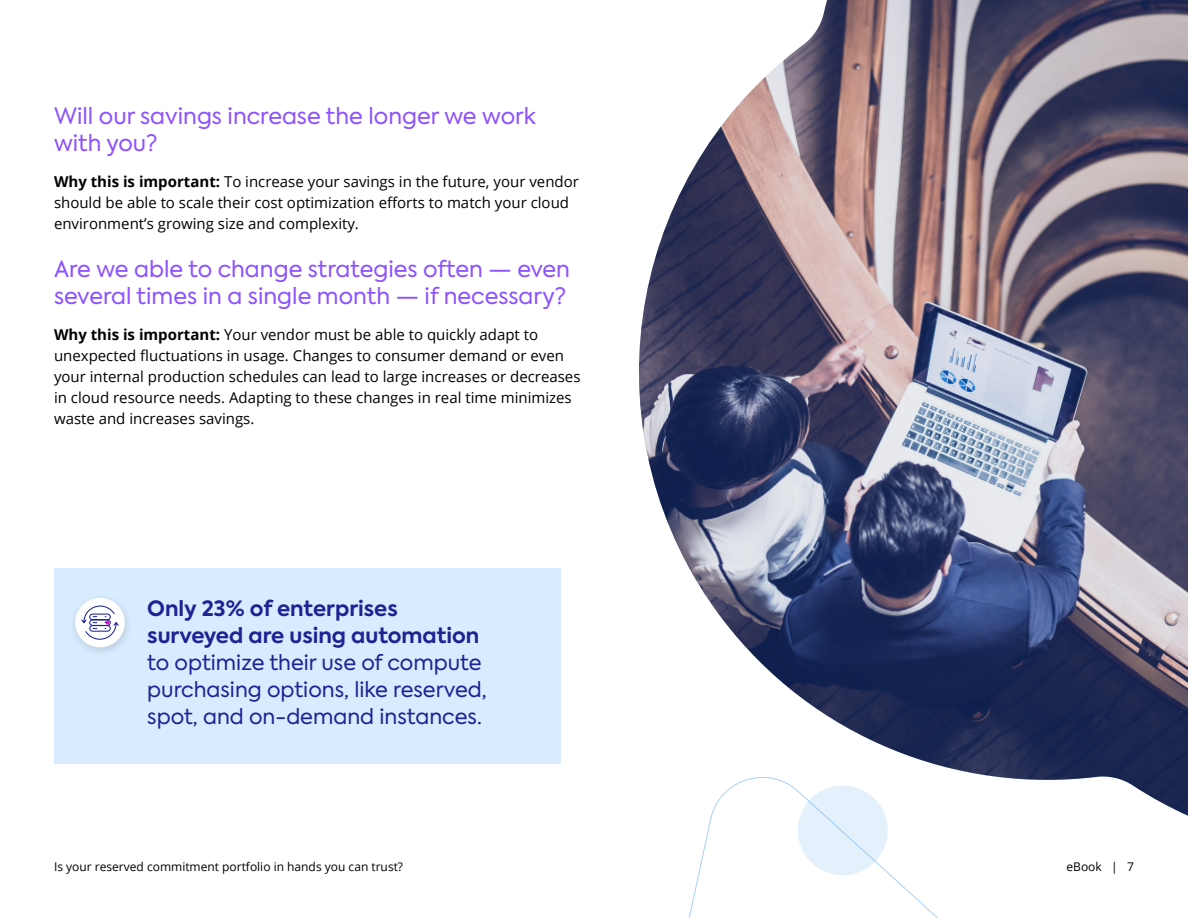
<style>
.page{position:relative;width:1188px;height:918px;background:#fff}
.page>*{position:absolute;margin:0;border:0;box-sizing:border-box;transform-origin:0 0}
.t1{font:22.5px/27px "Axiforma";color:#8d52ff}
.t2{font:21px/27px "Axiforma";color:#1c2494}
.t3{font:700 21px/27px "Axiforma";color:#1c2494}
.t4{font:15px/21px "Open Sans";color:#000}
.t5{font:12px "Open Sans";color:#000}
.s1{font-weight:700}
</style>
<div class="page">
<img style="left:639px;top:0;width:549px;height:816px">
<svg style="left:659px;top:777px;width:335px;height:141px"></svg>
<svg style="left:795px;top:782px;width:96px;height:97px"></svg>
<div style="left:54px;top:568px;width:507px;height:196px;background:#d9ecff"></div>
<div style="left:69px;top:593px;width:65px;height:65px;background:#000;opacity:.15"></div>
<div style="left:75px;top:598px;width:50px;height:49px;background:#fff;border-radius:50%"></div>
<svg style="left:80px;top:605px;width:40px;height:35px"></svg>
<h1 class="t1" style="left:54px;top:103px;width:483px">Will our savings increase the longer we work with you?</h1>
<p class="t4" style="left:54px;top:171px;width:526px"><span class="s1">Why this is important:</span> To increase your savings in the future, your vendor should be able to scale their cost optimization efforts to match your cloud environment’s growing size and complexity.</p>
<h1 class="t1" style="left:54px;top:256px;width:518px">Are we able to change strategies often — even several times in a single month — if necessary?</h1>
<p class="t4" style="left:54px;top:324px;width:528px"><span class="s1">Why this is important:</span> Your vendor must be able to quickly adapt to unexpected fluctuations in usage. Changes to consumer demand or even your internal production schedules can lead to large increases or decreases in cloud resource needs. Adapting to these changes in real time minimizes waste and increases savings.</p>
<h2 class="t3" style="left:147px;top:595px;width:334px">Only 23% of enterprises surveyed are using automation</h2>
<h2 class="t2" style="left:147px;top:649px;width:341px">to optimize their use of compute purchasing options, like reserved, spot, and on-demand instances.</h2>
<p class="t5" style="left:54px;top:858px;width:351px">Is your reserved commitment portfolio in hands you can trust?</p>
<p class="t5" style="left:1067px;top:858px;width:69px">eBook | 7</p>
</div>
